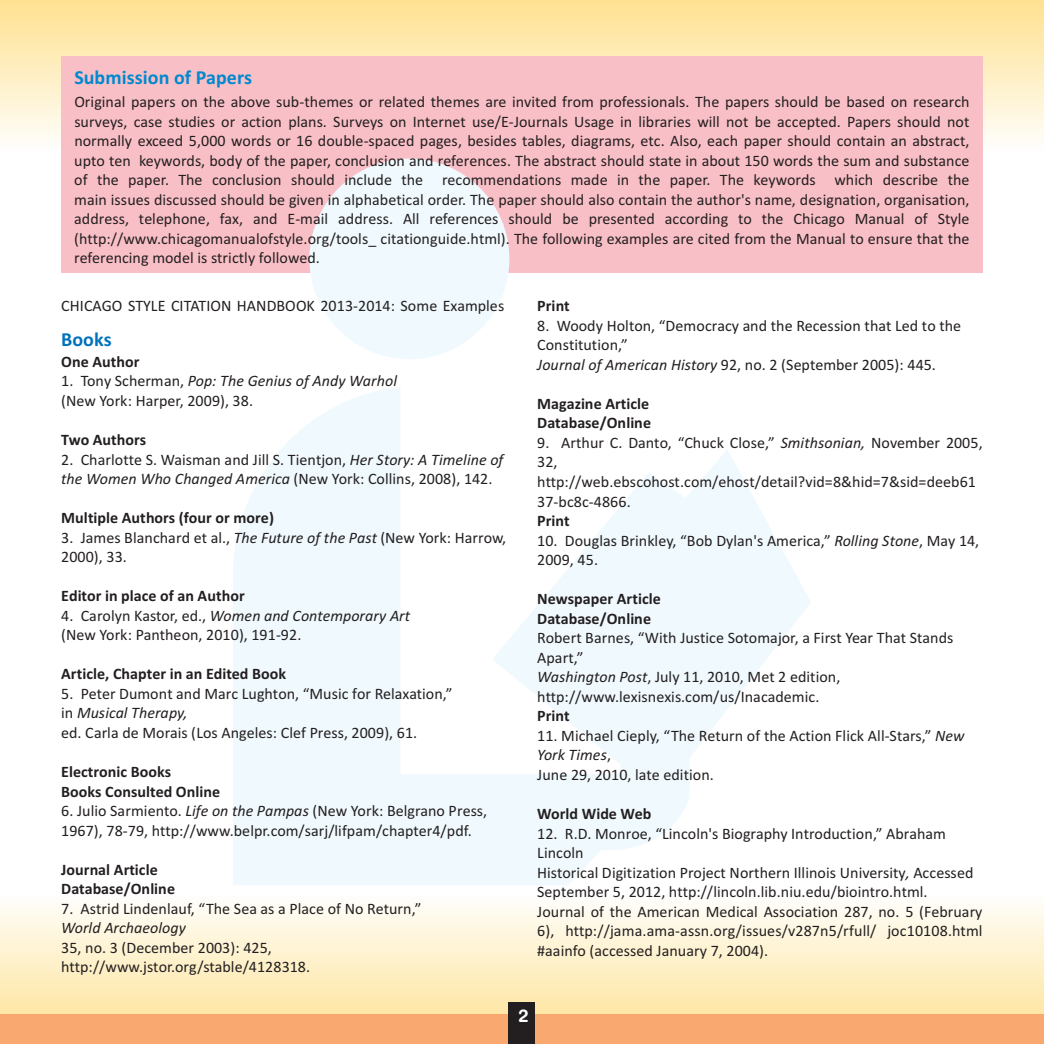
<style>
.page{position:relative;width:1044px;height:1044px;background:#fff}
.page>*{position:absolute;margin:0;border:0;box-sizing:border-box;transform-origin:0 0}
.t1{font:700 20px "Calibri";color:#0089cf}
.t2{font:700 20px "Calibri";color:#0072bc}
.t3{font:18px "Swiss 721 BT Bold Rounded";color:#fff}
.t4{font:16px/19.6px "Calibri";color:#231f20}
.t5{font:700 16px/19.6px "Calibri";color:#231f20}
.s1{font-style:italic}
.s2{font-weight:700}
</style>
<div class="page">
<div style="left:0;top:0;width:1044px;height:183px;background:linear-gradient(to bottom,#fee192,#feffff)"></div>
<div style="left:61px;top:56px;width:922px;height:216px;background:#f9bfc6"></div>
<svg style="left:0;top:907px;width:1044px;height:108px"></svg>
<div style="left:0;top:1015px;width:1044px;height:29px;background:#f9a86f"></div>
<svg style="left:233px;top:159px;width:578px;height:726px"></svg>
<div style="left:509px;top:1002px;width:26px;height:42px;background:#231f20"></div>
<p class="t1" style="left:74px;top:69px;width:179px">Submission of Papers</p>
<p class="t4" style="left:74px;top:93px;width:897px;text-align:justify">Original papers on the above sub-themes or related themes are invited from professionals. The papers should be based on research surveys, case studies or action plans. Surveys on Internet use/E-Journals Usage in libraries will not be accepted. Papers should not normally exceed 5,000 words or 16 double-spaced pages, besides tables, diagrams, etc. Also, each paper should contain an abstract, upto ten keywords, body of the paper, conclusion and references. The abstract should state in about 150 words the sum and substance of the paper. The conclusion should include the recommendations made in the paper. The keywords which describe the main issues discussed should be given in alphabetical order. The paper should also contain the author's name, designation, organisation, address, telephone, fax, and E-mail address. All references should be presented according to the Chicago Manual of Style (http://www.chicagomanualofstyle.org/tools_ citationguide.html). The following examples are cited from the Manual to ensure that the referencing model is strictly followed.</p>
<p class="t4" style="left:61px;top:297px;width:445px">CHICAGO STYLE CITATION HANDBOOK 2013-2014: Some Examples</p>
<p class="t2" style="left:61px;top:331px;width:52px">Books</p>
<p class="t5" style="left:61px;top:353px;width:80px">One Author</p>
<p class="t4" style="left:61px;top:373px;width:337px">1. Tony Scherman, <span class="s1">Pop: The Genius of Andy Warhol </span>(New York: Harper, 2009), 38.</p>
<p class="t5" style="left:61px;top:431px;width:86px">Two Authors</p>
<p class="t4" style="left:61px;top:451px;width:444px">2. Charlotte S. Waisman and Jill S. Tientjon, <span class="s1">Her Story: A Timeline of the Women Who Changed America</span> (New York: Collins, 2008), 142.</p>
<p class="t5" style="left:61px;top:509px;width:214px">Multiple Authors (four or more)</p>
<p class="t4" style="left:61px;top:529px;width:446px">3. James Blanchard et al., <span class="s1">The Future of the Past</span> (New York: Harrow,<br>2000), 33.</p>
<p class="t5" style="left:61px;top:587px;width:185px">Editor in place of an Author</p>
<p class="t4" style="left:61px;top:607px;width:350px">4. Carolyn Kastor, ed., <span class="s1">Women and Contemporary Art </span>(New York: Pantheon, 2010), 191-92.</p>
<p class="t5" style="left:61px;top:666px;width:226px">Article, Chapter in an Edited Book</p>
<p class="t4" style="left:61px;top:685px;width:393px">5. Peter Dumont and Marc Lughton, “Music for Relaxation,” in <span class="s1">Musical Therapy,<br></span>ed. Carla de Morais (Los Angeles: Clef Press, 2009), 61.</p>
<p class="t5" style="left:61px;top:763px;width:161px">Electronic Books<br>Books Consulted Online</p>
<p class="t4" style="left:61px;top:802px;width:427px">6. Julio Sarmiento. <span class="s1">Life on the Pampas</span> (New York: Belgrano Press,<br>1967), 78-79, http://www.belpr.com/sarj/lifpam/chapter4/pdf.</p>
<p class="t5" style="left:61px;top:861px;width:115px">Journal Article<br>Database/Online</p>
<p class="t4" style="left:61px;top:900px;width:362px">7. Astrid Lindenlauf, “The Sea as a Place of No Return,” <span class="s1">World Archaeology<br></span>35, no. 3 (December 2003): 425, http://www.jstor.org/stable/4128318.</p>
<p class="t5" style="left:537px;top:297px;width:34px">Print</p>
<p class="t4" style="left:537px;top:317px;width:425px">8. Woody Holton, “Democracy and the Recession that Led to the<br>Constitution,”<br><span class="s1">Journal of American History</span> 92, no. 2 (September 2005): 445.</p>
<p class="t5" style="left:537px;top:395px;width:115px">Magazine Article<br>Database/Online</p>
<p class="t4" style="left:537px;top:434px;width:447px">9. Arthur C. Danto, “Chuck Close,” <span class="s1">Smithsonian,</span> November 2005,<br>32, http://web.ebscohost.com/ehost/detail?vid=8&amp;hid=7&amp;sid=deeb61<br>37-bc8c-4866.<br><span class="s2">Print</span></p>
<p class="t4" style="left:537px;top:532px;width:444px">10. Douglas Brinkley, “Bob Dylan's America,” <span class="s1">Rolling Stone</span>, May 14,<br>2009, 45.</p>
<p class="t4" style="left:537px;top:590px;width:418px"><span class="s2">Newspaper Article<br>Database/Online<br></span>Robert Barnes, “With Justice Sotomajor, a First Year That Stands<br>Apart,”<br><span class="s1">Washington Post</span>, July 11, 2010, Met 2 edition, http://www.lexisnexis.com/us/Inacademic.<br><span class="s2">Print</span></p>
<p class="t4" style="left:537px;top:727px;width:429px">11. Michael Cieply, “The Return of the Action Flick All-Stars,” <span class="s1">New<br>York Times</span>,<br>June 29, 2010, late edition.</p>
<p class="t5" style="left:537px;top:805px;width:116px">World Wide Web</p>
<p class="t4" style="left:537px;top:825px;width:447px">12. R.D. Monroe, “Lincoln's Biography Introduction,” Abraham Lincoln<br>Historical Digitization Project Northern Illinois University<span class="s1">,</span> Accessed September 5, 2012, http://lincoln.lib.niu.edu/biointro.html.<br>Journal of the American Medical Association 287, no. 5 (February 6), http://jama.ama-assn.org/issues/v287n5/rfull/ joc10108.html #aainfo (accessed January 7, 2004).</p>
<p class="t3" style="left:519px;top:1009px;width:12px">2</p>
</div>
